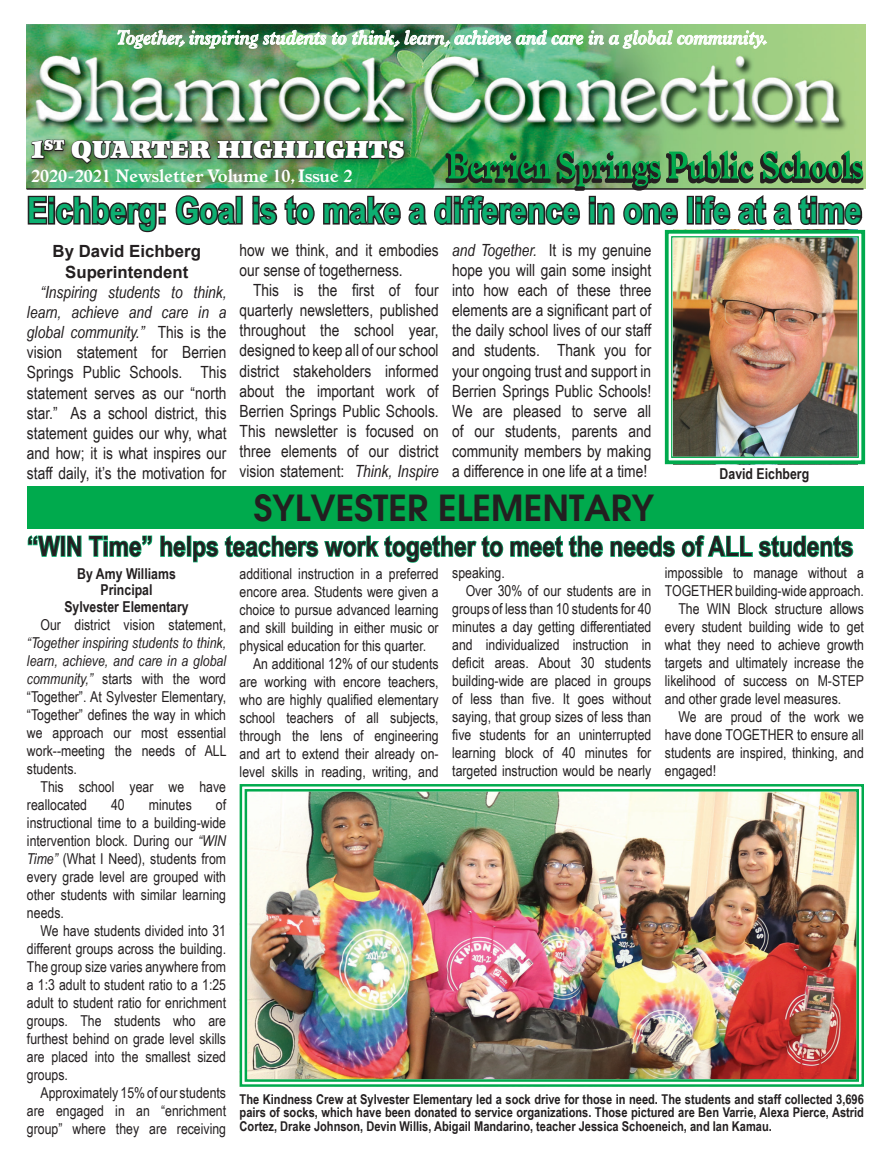
<style>
.page{position:relative;width:891px;height:1161px;background:#fff}
.page>*{position:absolute;margin:0;border:0;box-sizing:border-box;transform-origin:0 0}
.t1{font:700 36px "Arial Narrow";color:#0daf71}
.t2{font:600 36px "Avant Garde";color:#231f20}
.t3{font:700 27.75px "Arial Narrow";color:#231f20}
.t4{font:24px "Kompakt LT Std";letter-spacing:.02em;color:#fff}
.t5{font:italic 700 19.5px "Italian Old Style MT Std";color:#fff}
.t6{font:700 18px "Italian Old Style MT Std";color:#fff}
.t7{font:16.8px/20.1px "Arial Narrow";color:#231f20;text-align:justify}
.t8{font:700 16.8px/20.1px "Arial";color:#231f20;text-align:center}
.t9{font:15px/18px "Arial Narrow";color:#231f20;text-align:justify}
.t10{font:700 15px/16.5px "Arial Narrow";color:#231f20;text-align:center}
.t11{font:700 13.5px/13.5px "Arial Narrow";color:#231f20;text-align:justify}
.s1{font-style:italic}
</style>
<div class="page">
<img style="left:27px;top:25px;width:838px;height:33px">
<img style="left:117px;top:29px;width:650px;height:20px">
<img style="left:664px;top:230px;width:202px;height:235px">
<div style="left:671px;top:236px;width:188px;height:222px;border:1px solid #00aa4d"></div>
<img style="left:26px;top:58px;width:839px;height:176px">
<svg style="left:27px;top:535px;width:55px;height:22px"></svg>
<svg style="left:88px;top:535px;width:65px;height:23px"></svg>
<svg style="left:160px;top:535px;width:344px;height:28px"></svg>
<svg style="left:510px;top:535px;width:94px;height:23px"></svg>
<svg style="left:610px;top:535px;width:244px;height:23px"></svg>
<div style="left:27px;top:486px;width:837px;height:43px;background:#00aa4d"></div>
<img style="left:239px;top:784px;width:625px;height:303px">
<div style="left:245px;top:789px;width:614px;height:293px;border:2px solid #00aa4d"></div>
<h3 class="t5" style="left:116px;top:26px;width:655px">Together, inspiring students to think, learn, achieve and care in a global community.</h3>
<h3 class="t4" style="left:32px;top:137px;width:374px">1<sup>ST</sup> QUARTER HIGHLIGHTS</h3>
<p class="t6" style="left:31px;top:164px;width:323px">2020-2021 Newsletter Volume 10, Issue 2</p>
<h1 class="t1" style="left:27px;top:183px;width:836px">Eichberg: Goal is to make a difference in one life at a time</h1>
<p class="t7" style="left:240px;top:239px;width:201px">how we think, and it embodies our sense of togetherness.</p>
<p class="t7" style="left:240px;top:279px;width:201px;text-indent:14px">This is the first of four quarterly newsletters, published throughout the school year, designed to keep all of our school district stakeholders informed about the important work of Berrien Springs Public Schools.<br>This newsletter is focused on three elements of our district vision statement: <span class="s1">Think, Inspire</span></p>
<p class="t7" style="left:452px;top:239px;width:201px"><span class="s1">and Together.</span> It is my genuine hope you will gain some insight into how each of these three elements are a significant part of the daily school lives of our staff and students. Thank you for your ongoing trust and support in Berrien Springs Public Schools!<br>We are pleased to serve all of our students, parents and community members by making a difference in one life at a time!</p>
<p class="t8" style="left:53px;top:242px;width:150px">By David Eichberg<br>Superintendent</p>
<p class="t7" style="left:27px;top:281px;width:201px;text-indent:14px"><span class="s1">“Inspiring students to think, learn, achieve and care in a global community.”</span> This is the vision statement for Berrien Springs Public Schools. This statement serves as our “north star.” As a school district, this statement guides our why, what and how; it is what inspires our staff daily, it’s the motivation for</p>
<p class="t10" style="left:720px;top:465px;width:91px">David Eichberg</p>
<h1 class="t2" style="left:254px;top:484px;width:372px">SYLVESTER ELE MENTARY</h1>
<h2 class="t3" style="left:27px;top:525px;width:828px">“WIN Time” helps teachers work together to meet the needs of ALL students</h2>
<p class="t10" style="left:64px;top:564px;width:126px">By Amy Williams<br>Principal<br>Sylvester Elementary</p>
<p class="t9" style="left:40px;top:615px;width:187px">Our district vision statement,</p>
<p class="t9" style="left:27px;top:633px;width:201px"><span class="s1">“Together inspiring students to think, learn, achieve, and care in a global community,”</span> starts with the word “Together”. At Sylvester Elementary, “Together” defines the way in which we approach our most essential work--meeting the needs of ALL students.</p>
<p class="t9" style="left:27px;top:777px;width:201px;text-indent:14px">This school year we have reallocated</p>
<p class="t9" style="left:665px;top:563px;width:201px">impossible to manage without a</p>
<p class="t9" style="left:665px;top:581px;width:201px">TOGETHER building-wide approach.</p>
<p class="t9" style="left:678px;top:599px;width:187px">The WIN Block structure allows</p>
<p class="t9" style="left:665px;top:617px;width:201px">every student building wide to get</p>
<p class="t9" style="left:665px;top:635px;width:201px">what they need to achieve growth</p>
<p class="t9" style="left:665px;top:653px;width:201px">targets and ultimately increase the</p>
<p class="t9" style="left:665px;top:671px;width:201px">likelihood of success on M-STEP</p>
<p class="t9" style="left:665px;top:689px;width:178px">and other grade level measures.</p>
<p class="t9" style="left:678px;top:707px;width:187px">We are proud of the work we</p>
<p class="t9" style="left:665px;top:725px;width:201px">have done TOGETHER to ensure all</p>
<p class="t9" style="left:665px;top:743px;width:201px">students are inspired, thinking, and</p>
<p class="t9" style="left:665px;top:761px;width:53px">engaged!</p>
<p class="t9" style="left:452px;top:563px;width:54px">speaking.</p>
<p class="t9" style="left:466px;top:581px;width:187px">Over 30% of our students are in</p>
<p class="t9" style="left:452px;top:599px;width:201px">groups of less than 10 students for 40</p>
<p class="t9" style="left:452px;top:617px;width:201px">minutes a day getting differentiated</p>
<p class="t9" style="left:452px;top:635px;width:201px">and individualized instruction in</p>
<p class="t9" style="left:452px;top:653px;width:201px">deficit areas. About 30 students</p>
<p class="t9" style="left:452px;top:671px;width:201px">building-wide are placed in groups</p>
<p class="t9" style="left:452px;top:689px;width:201px">of less than five. It goes without</p>
<p class="t9" style="left:452px;top:707px;width:201px">saying, that group sizes of less than</p>
<p class="t9" style="left:452px;top:725px;width:201px">five students for an uninterrupted</p>
<p class="t9" style="left:452px;top:743px;width:201px">learning block of 40 minutes for</p>
<p class="t9" style="left:452px;top:761px;width:201px">targeted instruction would be nearly</p>
<p class="t9" style="left:240px;top:564px;width:201px">additional instruction in a preferred</p>
<p class="t9" style="left:240px;top:582px;width:201px">encore area. Students were given a</p>
<p class="t9" style="left:240px;top:600px;width:201px">choice to pursue advanced learning</p>
<p class="t9" style="left:240px;top:618px;width:201px">and skill building in either music or</p>
<p class="t9" style="left:240px;top:636px;width:188px">physical education for this quarter.</p>
<p class="t9" style="left:253px;top:654px;width:187px">An additional 12% of our students</p>
<p class="t9" style="left:240px;top:672px;width:201px">are working with encore teachers,</p>
<p class="t9" style="left:240px;top:690px;width:201px">who are highly qualified elementary</p>
<p class="t9" style="left:240px;top:708px;width:201px">school teachers of all subjects,</p>
<p class="t9" style="left:240px;top:726px;width:201px">through the lens of engineering</p>
<p class="t9" style="left:240px;top:744px;width:201px">and art to extend their already on-</p>
<p class="t9" style="left:240px;top:762px;width:201px">level skills in reading, writing, and</p>
<p class="t9" style="left:27px;top:795px;width:201px;text-indent:189px">of instructional time to a building-wide intervention block. During our <span class="s1">“WIN Time”</span> (What I Need), students from every grade level are grouped with other students with similar learning needs.</p>
<p class="t9" style="left:27px;top:921px;width:201px;text-indent:14px">We have students divided into 31 different groups across the building.<br>The group size varies anywhere from a 1:3 adult to student ratio to a 1:25 adult to student ratio for enrichment groups. The students who are furthest behind on grade level skills are placed into the smallest sized groups.</p>
<p class="t9" style="left:27px;top:1083px;width:201px;text-indent:14px">Approximately 15% of our students are engaged in an “enrichment group” where they are receiving</p>
<p class="t9" style="left:111px;top:795px;width:15px">40</p>
<p class="t9" style="left:149px;top:795px;width:45px">minutes</p>
<p class="t11" style="left:240px;top:1092px;width:626px">The Kindness Crew at Sylvester Elementary led a sock drive for those in need. The students and staff collected 3,696 pairs of socks, which have been donated to service organizations. Those pictured are Ben Varrie, Alexa Pierce, Astrid Cortez, Drake Johnson, Devin Willis, Abigail Mandarino, teacher Jessica Schoeneich, and Ian Kamau.</p>
</div>
